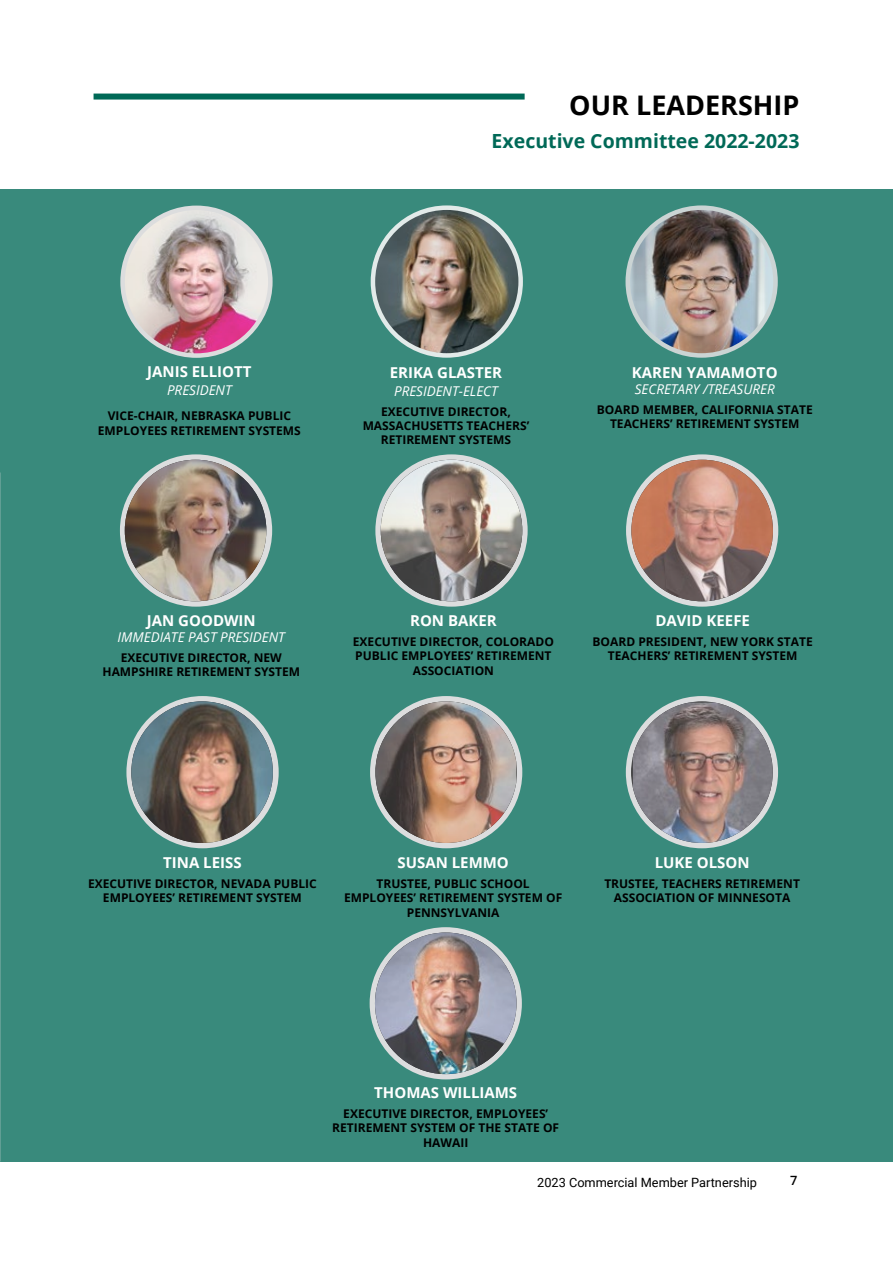
<style>
.page{position:relative;width:893px;height:1263px;background:#fff}
.page>*{position:absolute;margin:0;border:0;box-sizing:border-box;transform-origin:0 0}
.t1{font:700 27px "Open Sans";color:#000}
.t2{font:700 19.5px "Open Sans";color:#006957}
.t3{font:700 15px "Open Sans";color:#fff}
.t4{font:italic 13.5px "Open Sans";color:#fff}
.t5{font:12.75px "Roboto";color:#000}
.t6{font:600 12.75px "Open Sans";color:#000}
.t7{font:700 12px/14.4px "Open Sans";color:#000;text-align:center}
</style>
<div class="page">
<div style="left:94px;top:94px;width:431px;height:6px;background:#006957"></div>
<div style="left:0;top:189px;width:893px;height:972px;background:#398a7c"></div>
<img style="left:373px;top:208px;width:148px;height:147px;border-radius:74px">
<div style="left:371px;top:205px;width:152px;height:153px;border:4px solid #f8f7f7;border-radius:50%"></div>
<img style="left:630px;top:210px;width:144px;height:145px">
<div style="left:625px;top:205px;width:153px;height:153px;border:4px solid #dcddde;border-radius:50%"></div>
<svg style="left:120px;top:454px;width:152px;height:153px;background:#ccd0d0"></svg>
<svg style="left:375px;top:454px;width:153px;height:153px;background:#c9cfcf"></svg>
<svg style="left:626px;top:454px;width:152px;height:153px;background:#d0d4d4"></svg>
<img style="left:125px;top:460px;width:141px;height:141px;border-radius:71px">
<img style="left:381px;top:460px;width:141px;height:141px;border-radius:71px">
<img style="left:631px;top:460px;width:142px;height:141px;border-radius:71px">
<div style="left:126px;top:696px;width:153px;height:152px;background:#dcddde;border-radius:50%"></div>
<div style="left:370px;top:696px;width:152px;height:152px;background:#dcddde;border-radius:50%"></div>
<div style="left:626px;top:696px;width:152px;height:152px;background:#dcddde;border-radius:50%"></div>
<img style="left:131px;top:701px;width:142px;height:142px;border-radius:71px">
<img style="left:375px;top:701px;width:141px;height:142px">
<img style="left:633px;top:702px;width:140px;height:141px">
<div style="left:370px;top:927px;width:152px;height:152px;background:#dcddde;border-radius:50%"></div>
<img style="left:375px;top:932px;width:142px;height:142px;border-radius:71px">
<img style="left:124px;top:208px;width:144px;height:148px">
<div style="left:120px;top:206px;width:153px;height:152px;border:4px solid #dcddde;border-radius:50%"></div>
<h1 class="t1" style="left:569px;top:86px;width:232px">OUR LEADERSHIP</h1>
<h2 class="t2" style="left:492px;top:127px;width:309px">Executive Committee 2022-2023</h2>
<p class="t3" style="left:147px;top:361px;width:106px">JANIS ELLIOTT</p>
<p class="t4" style="left:167px;top:381px;width:66px">PRESIDENT</p>
<p class="t7" style="left:98px;top:408px;width:204px">VICE-CHAIR, NEBRASKA PUBLIC<br>EMPLOYEES RETIREMENT SYSTEMS</p>
<p class="t3" style="left:390px;top:362px;width:114px">ERIKA GLASTER</p>
<p class="t4" style="left:394px;top:382px;width:105px">PRESIDENT-ELECT</p>
<p class="t7" style="left:363px;top:404px;width:168px">EXECUTIVE DIRECTOR,<br>MASSACHUSETTS TEACHERS’<br>RETIREMENT SYSTEMS</p>
<p class="t3" style="left:632px;top:362px;width:147px">KAREN YAMAMOTO</p>
<p class="t4" style="left:635px;top:380px;width:142px">SECRETARY /TREASURER</p>
<p class="t7" style="left:597px;top:402px;width:217px">BOARD MEMBER, CALIFORNIA STATE<br>TEACHERS’ RETIREMENT SYSTEM</p>
<p class="t3" style="left:147px;top:610px;width:110px">JAN GOODWIN</p>
<p class="t4" style="left:118px;top:628px;width:169px">IMMEDIATE PAST PRESIDENT</p>
<p class="t7" style="left:103px;top:650px;width:199px">EXECUTIVE DIRECTOR, NEW<br>HAMPSHIRE RETIREMENT SYSTEM</p>
<p class="t3" style="left:410px;top:610px;width:88px">RON BAKER</p>
<p class="t7" style="left:353px;top:634px;width:203px">EXECUTIVE DIRECTOR, COLORADO<br>PUBLIC EMPLOYEES’ RETIREMENT<br>ASSOCIATION</p>
<p class="t3" style="left:655px;top:610px;width:96px">DAVID KEEFE</p>
<p class="t7" style="left:593px;top:634px;width:222px">BOARD PRESIDENT, NEW YORK STATE<br>TEACHERS’ RETIREMENT SYSTEM</p>
<p class="t3" style="left:163px;top:852px;width:80px">TINA LEISS</p>
<p class="t7" style="left:88px;top:876px;width:230px">EXECUTIVE DIRECTOR, NEVADA PUBLIC<br>EMPLOYEES’ RETIREMENT SYSTEM</p>
<p class="t3" style="left:397px;top:852px;width:113px">SUSAN LEMMO</p>
<p class="t7" style="left:344px;top:876px;width:220px">TRUSTEE, PUBLIC SCHOOL<br>EMPLOYEES’ RETIREMENT SYSTEM OF<br>PENNSYLVANIA</p>
<p class="t3" style="left:655px;top:852px;width:96px">LUKE OLSON</p>
<p class="t7" style="left:604px;top:876px;width:197px">TRUSTEE, TEACHERS RETIREMENT<br>ASSOCIATION OF MINNESOTA</p>
<p class="t3" style="left:374px;top:1082px;width:144px">THOMAS WILLIAMS</p>
<p class="t7" style="left:332px;top:1106px;width:228px">EXECUTIVE DIRECTOR, EMPLOYEES’<br>RETIREMENT SYSTEM OF THE STATE OF<br>HAWAII</p>
<p class="t5" style="left:537px;top:1173px;width:221px">2023 Commercial Member Partnership</p>
<p class="t6" style="left:790px;top:1171px;width:9px">7</p>
</div>
